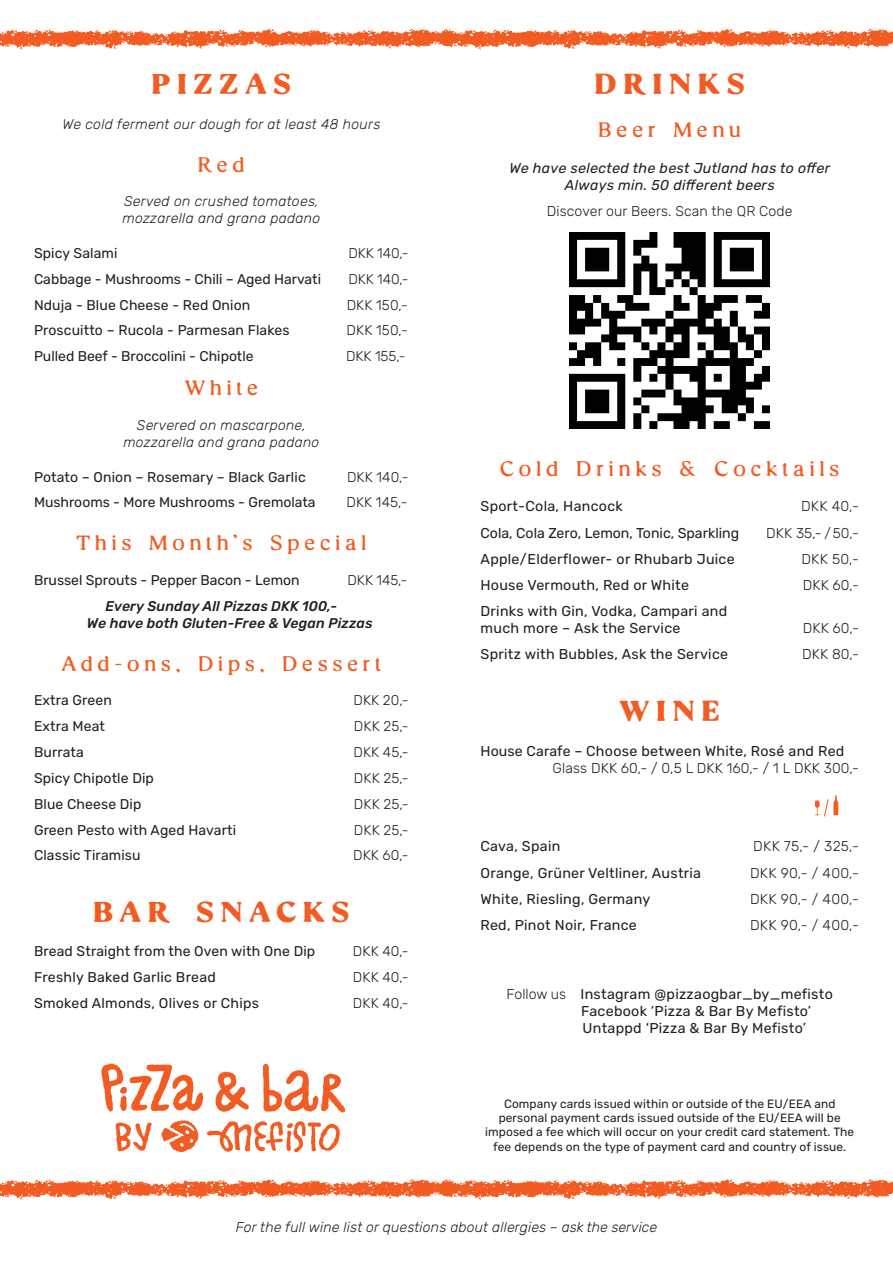
<style>
.page{position:relative;width:893px;height:1263px;background:#fff}
.page>*{position:absolute;margin:0;border:0;box-sizing:border-box;transform-origin:0 0}
.t1{font:700 29.1px "BN Cringe Serif";letter-spacing:.25em;color:#f25b21;scale:1.1 1}
.t2{font:700 28.8px "BN Cringe Serif";letter-spacing:.25em;color:#f25b21;scale:1.1 1}
.t3{font:300 21px "BN Cringe Serif";letter-spacing:.25em;color:#f25b21;scale:1.1 1}
.t4{font:300 20.85px "BN Cringe Serif";letter-spacing:.25em;color:#f25b21;scale:1.1 1}
.t5{font:14.25px/17.1px "Rubik";letter-spacing:.02em;color:#231f20}
.t6{font:300 14.25px "Rubik";letter-spacing:.01em;color:#231f20}
.t7{font:italic 14.25px/17.1px "Rubik";letter-spacing:.02em;color:#231f20;text-align:center}
.t8{font:italic 300 14.25px "Rubik";letter-spacing:.01em;color:#231f20}
.t9{font:14.25px "Rubik";color:#231f20}
.t10{font:14.1px "Rubik";letter-spacing:.01em;color:#231f20}
.t11{font:300 14.1px "Rubik";letter-spacing:.01em;color:#231f20}
.t12{font:italic 300 14.1px/17px "Rubik";letter-spacing:.02em;color:#231f20}
.t13{font:italic 500 14.1px/17px "Rubik";letter-spacing:.01em;color:#231f20}
.t14{font:12px/14.4px "Rubik";letter-spacing:.01em;color:#231f20;text-align:center}
.s1{font-weight:300}
</style>
<div class="page">
<img style="left:570px;top:232px;width:200px;height:196px">
<svg style="left:814px;top:795px;width:24px;height:21px"></svg>
<svg style="left:206px;top:1121px;width:134px;height:31px"></svg>
<svg style="left:215px;top:1072px;width:34px;height:40px"></svg>
<svg style="left:263px;top:1064px;width:82px;height:49px"></svg>
<svg style="left:101px;top:1064px;width:102px;height:48px"></svg>
<svg style="left:162px;top:1120px;width:36px;height:32px"></svg>
<svg style="left:116px;top:1122px;width:36px;height:29px"></svg>
<svg style="left:0;top:1179px;width:893px;height:21px"></svg>
<svg style="left:0;top:29px;width:893px;height:21px"></svg>
<p class="t2" style="left:152px;top:68px;width:127px">PIZZAS</p>
<p class="t12" style="left:62px;top:116px;width:319px">We cold ferment our dough for at least 48 hours</p>
<p class="t4" style="left:199px;top:153px;width:43px">Red</p>
<p class="t12" style="left:122px;top:194px;width:199px">Served on crushed tomatoes, mozzarella and grana padano</p>
<p class="t10" style="left:34px;top:243px;width:85px">Spicy Salami</p>
<p class="t11" style="left:348px;top:243px;width:62px">DKK 140,-</p>
<p class="t10" style="left:34px;top:269px;width:289px">Cabbage - Mushrooms - Chili – Aged Harvati</p>
<p class="t11" style="left:348px;top:269px;width:62px">DKK 140,-</p>
<p class="t10" style="left:34px;top:294px;width:218px">Nduja - Blue Cheese - Red Onion</p>
<p class="t11" style="left:347px;top:295px;width:63px">DKK 150,-</p>
<p class="t10" style="left:34px;top:320px;width:257px">Proscuitto – Rucola - Parmesan Flakes</p>
<p class="t11" style="left:347px;top:320px;width:63px">DKK 150,-</p>
<p class="t10" style="left:34px;top:346px;width:221px">Pulled Beef - Broccolini - Chipotle</p>
<p class="t11" style="left:346px;top:346px;width:61px">DKK 155,-</p>
<p class="t4" style="left:185px;top:377px;width:67px">White</p>
<p class="t12" style="left:123px;top:417px;width:197px;text-align:center">Servered on mascarpone, mozzarella and grana padano</p>
<p class="t10" style="left:34px;top:466px;width:273px">Potato – Onion – Rosemary – Black Garlic</p>
<p class="t11" style="left:347px;top:467px;width:63px">DKK 140,-</p>
<p class="t10" style="left:34px;top:492px;width:283px">Mushrooms - More Mushrooms - Gremolata</p>
<p class="t11" style="left:346px;top:492px;width:63px">DKK 145,-</p>
<p class="t4" style="left:77px;top:532px;width:265px">This Month’s Special</p>
<p class="t10" style="left:34px;top:570px;width:267px">Brussel Sprouts - Pepper Bacon - Lemon</p>
<p class="t11" style="left:347px;top:570px;width:61px">DKK 145,-</p>
<p class="t13" style="left:87px;top:598px;width:287px;text-indent:19px">Every Sunday All Pizzas DKK 100,-<br>We have both Gluten-Free &amp; Vegan Pizzas</p>
<p class="t4" style="left:62px;top:652px;width:291px">Add-ons, Dips, Dessert</p>
<p class="t10" style="left:34px;top:690px;width:79px">Extra Green</p>
<p class="t11" style="left:353px;top:690px;width:57px">DKK 20,-</p>
<p class="t10" style="left:34px;top:716px;width:73px">Extra Meat</p>
<p class="t11" style="left:354px;top:716px;width:56px">DKK 25,-</p>
<p class="t10" style="left:34px;top:742px;width:51px">Burrata</p>
<p class="t11" style="left:353px;top:742px;width:57px">DKK 45,-</p>
<p class="t10" style="left:34px;top:768px;width:121px">Spicy Chipotle Dip</p>
<p class="t11" style="left:354px;top:768px;width:56px">DKK 25,-</p>
<p class="t10" style="left:34px;top:793px;width:109px">Blue Cheese Dip</p>
<p class="t11" style="left:354px;top:794px;width:56px">DKK 25,-</p>
<p class="t10" style="left:34px;top:819px;width:204px">Green Pesto with Aged Havarti</p>
<p class="t11" style="left:354px;top:819px;width:56px">DKK 25,-</p>
<p class="t10" style="left:34px;top:845px;width:108px">Classic Tiramisu</p>
<p class="t11" style="left:353px;top:845px;width:57px">DKK 60,-</p>
<p class="t2" style="left:94px;top:896px;width:233px">BAR SNACKS</p>
<p class="t10" style="left:34px;top:941px;width:283px">Bread Straight from the Oven with One Dip</p>
<p class="t11" style="left:353px;top:941px;width:57px">DKK 40,-</p>
<p class="t10" style="left:34px;top:967px;width:183px">Freshly Baked Garlic Bread</p>
<p class="t11" style="left:353px;top:967px;width:57px">DKK 40,-</p>
<p class="t10" style="left:34px;top:993px;width:226px">Smoked Almonds, Olives or Chips</p>
<p class="t11" style="left:353px;top:993px;width:57px">DKK 40,-</p>
<p class="t1" style="left:595px;top:68px;width:137px">DRINKS</p>
<p class="t3" style="left:599px;top:119px;width:130px">Beer Menu</p>
<p class="t7" style="left:509px;top:160px;width:322px">We have selected the best Jutland has to offer<br>Always min. 50 different beers</p>
<p class="t6" style="left:547px;top:200px;width:247px">Discover our Beers. Scan the QR Code</p>
<p class="t3" style="left:500px;top:458px;width:309px">Cold Drinks &amp; Cocktails</p>
<p class="t5" style="left:480px;top:499px;width:144px">Sport-Cola, Hancock</p>
<p class="t6" style="left:801px;top:496px;width:59px">DKK 40,-</p>
<p class="t9" style="left:480px;top:522px;width:260px">Cola, Cola Zero, Lemon, Tonic, Sparkling</p>
<p class="t6" style="left:766px;top:522px;width:94px">DKK 35,- / 50,-</p>
<p class="t5" style="left:480px;top:551px;width:256px">Apple/Elderflower- or Rhubarb Juice</p>
<p class="t6" style="left:801px;top:548px;width:59px">DKK 50,-</p>
<p class="t5" style="left:480px;top:577px;width:210px">House Vermouth, Red or White</p>
<p class="t6" style="left:803px;top:574px;width:58px">DKK 60,-</p>
<p class="t5" style="left:480px;top:603px;width:248px">Drinks with Gin, Vodka, Campari and much more – Ask the Service</p>
<p class="t6" style="left:803px;top:618px;width:58px">DKK 60,-</p>
<p class="t5" style="left:480px;top:646px;width:249px">Spritz with Bubbles, Ask the Service</p>
<p class="t6" style="left:802px;top:644px;width:58px">DKK 80,-</p>
<p class="t1" style="left:620px;top:695px;width:91px">WINE</p>
<p class="t5" style="left:553px;top:743px;width:308px;text-indent:-72px">House Carafe – Choose between White, Rosé and Red<br><span class="s1">Glass DKK 60,- / 0,5 L DKK 160,- / 1 L DKK 300,-</span></p>
<p class="t5" style="left:480px;top:839px;width:81px">Cava, Spain</p>
<p class="t6" style="left:753px;top:836px;width:107px">DKK 75,- / 325,-</p>
<p class="t5" style="left:480px;top:865px;width:222px">Orange, Grüner Veltliner, Austria</p>
<p class="t6" style="left:750px;top:862px;width:110px">DKK 90,- / 400,-</p>
<p class="t5" style="left:480px;top:891px;width:171px">White, Riesling, Germany</p>
<p class="t6" style="left:750px;top:888px;width:110px">DKK 90,- / 400,-</p>
<p class="t5" style="left:480px;top:917px;width:158px">Red, Pinot Noir, France</p>
<p class="t6" style="left:750px;top:914px;width:110px">DKK 90,- / 400,-</p>
<p class="t5" style="left:581px;top:986px;width:253px;text-indent:-75px"><span class="s1">Follow us</span> Instagram @pizzaogbar_by_mefisto<br>Facebook ‘Pizza &amp; Bar By Mefisto’<br>Untappd ‘Pizza &amp; Bar By Mefisto’</p>
<p class="t14" style="left:485px;top:1097px;width:370px">Company cards issued within or outside of the EU/EEA and personal payment cards issued outside of the EU/EEA will be imposed a fee which will occur on your credit card statement. The fee depends on the type of payment card and country of issue.</p>
<p class="t8" style="left:236px;top:1217px;width:423px">For the full wine list or questions about allergies – ask the service</p>
</div>
